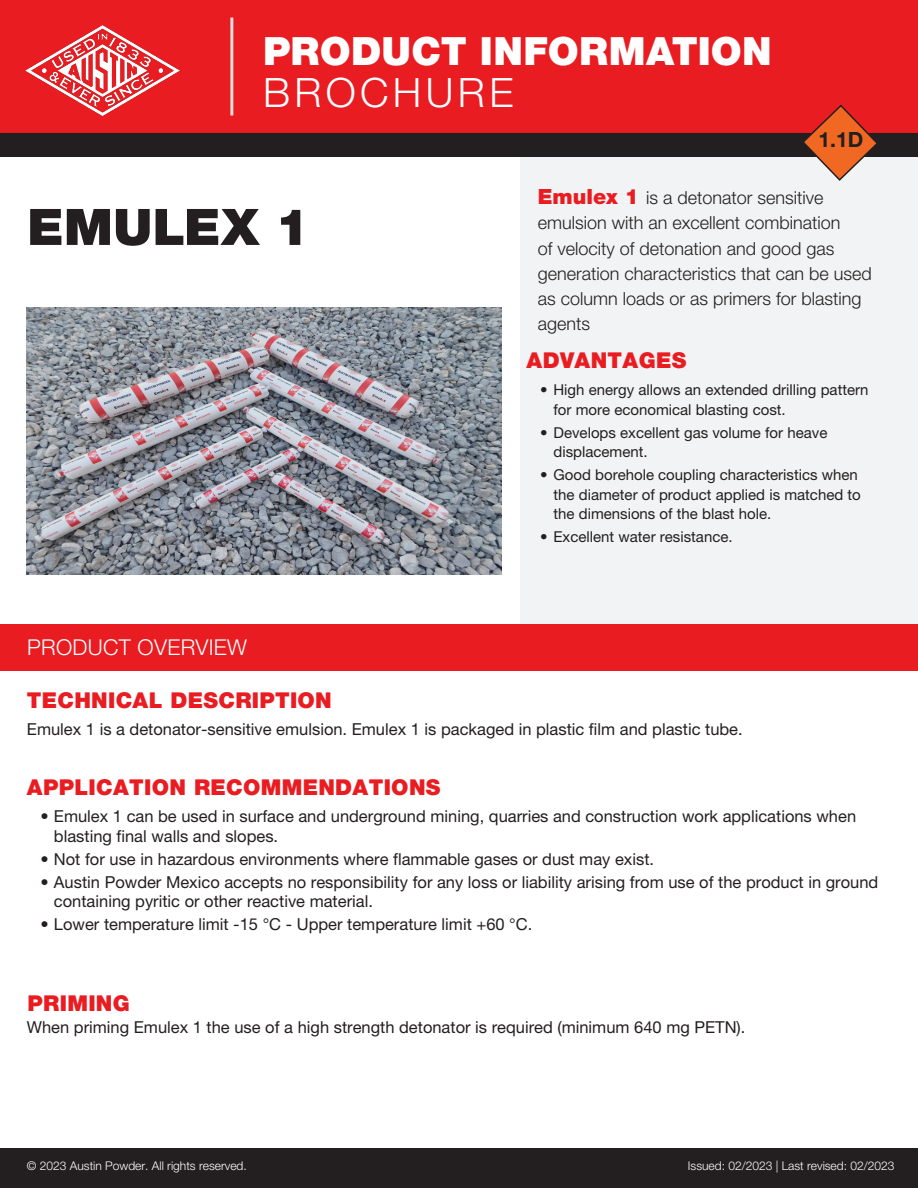
<style>
.page{position:relative;width:918px;height:1188px;background:#fff}
.page>*{position:absolute;margin:0;border:0;box-sizing:border-box;transform-origin:0 0}
.t1{font:900 50.4px "Helvetica Neue CE";letter-spacing:.005em;color:#231f20}
.t2{font:300 40.5px "Helvetica Neue CE";letter-spacing:.11em;color:#fff}
.t3{font:900 39px "Helvetica Neue CE";letter-spacing:.005em;color:#fff}
.t4{font:900 21.9px "Helvetica Neue CE";letter-spacing:.015em;color:#e91c22}
.t5{font:300 21.9px "Helvetica Neue CE";letter-spacing:.015em;color:#fff}
.t6{font:700 21px "Helvetica Neue CE";color:#231f20}
.t7{font:300 18px/25.2px "Helvetica Neue CE";color:#231f20}
.t8{font:16.5px/19.5px "Helvetica Neue CE";color:#231f20}
.t9{font:15px/19.5px "Helvetica Neue CE";color:#231f20}
.t10{font:300 12px "Helvetica Neue CE";color:#fff}
.s1{font-weight:900;font-size:21px;color:#e91c22}
</style>
<div class="page">
<div style="left:521px;top:151px;width:397px;height:496px;background:#f2f3f4"></div>
<img style="left:27px;top:307px;width:474px;height:268px">
<div style="left:0;top:624px;width:918px;height:46px;background:#e91c22"></div>
<div style="left:0;top:0;width:918px;height:134px;background:#e91c22"></div>
<img style="left:26px;top:25px;width:153px;height:90px">
<hr style="left:230px;top:18px;width:3px;height:97px;background:#dcdddf">
<div style="left:0;top:1148px;width:918px;height:40px;background:#231f20"></div>
<div style="left:0;top:134px;width:918px;height:23px;background:#231f20"></div>
<svg style="left:801px;top:104px;width:78px;height:77px"></svg>
<p class="t3" style="left:263px;top:27px;width:510px">PRODUCT INFORMATION</p>
<p class="t2" style="left:263px;top:68px;width:252px">BROCHURE</p>
<p class="t6" style="left:819px;top:127px;width:46px">1.1D</p>
<p class="t1" style="left:27px;top:196px;width:284px">EMULEX 1</p>
<p class="t5" style="left:27px;top:634px;width:221px">PRODUCT OVERVIEW</p>
<p class="t7" style="left:538px;top:187px;width:336px"><span class="s1">Emulex 1</span> is a detonator sensitive emulsion with an excellent combination<br>of velocity of detonation and good gas generation characteristics that can be used as column loads or as primers for blasting agents</p>
<p class="t4" style="left:526px;top:347px;width:161px">ADVANTAGES</p>
<p class="t9" style="left:554px;top:381px;width:317px;text-indent:-14px">• High energy allows an extended drilling pattern for more economical blasting cost.</p>
<p class="t9" style="left:554px;top:424px;width:275px;text-indent:-14px">• Develops excellent gas volume for heave displacement.</p>
<p class="t9" style="left:554px;top:466px;width:309px;text-indent:-14px">• Good borehole coupling characteristics when the diameter of product applied is matched to the dimensions of the blast hole.</p>
<p class="t9" style="left:540px;top:528px;width:194px">• Excellent water resistance.</p>
<p class="t4" style="left:27px;top:687px;width:307px">TECHNICAL DESCRIPTION</p>
<p class="t8" style="left:27px;top:721px;width:717px">Emulex 1 is a detonator-sensitive emulsion. Emulex 1 is packaged in plastic film and plastic tube.</p>
<p class="t4" style="left:27px;top:774px;width:415px">APPLICATION RECOMMENDATIONS</p>
<p class="t8" style="left:54px;top:808px;width:804px;text-indent:-14px">• Emulex 1 can be used in surface and underground mining, quarries and construction work applications when blasting final walls and slopes.</p>
<p class="t8" style="left:40px;top:851px;width:615px">• Not for use in hazardous environments where flammable gases or dust may exist.</p>
<p class="t8" style="left:54px;top:874px;width:826px;text-indent:-14px">• Austin Powder Mexico accepts no responsibility for any loss or liability arising from use of the product in ground containing pyritic or other reactive material.</p>
<p class="t8" style="left:40px;top:916px;width:493px">• Lower temperature limit -15 °C - Upper temperature limit +60 °C.</p>
<p class="t4" style="left:28px;top:989px;width:104px">PRIMING</p>
<p class="t8" style="left:27px;top:1019px;width:720px">When priming Emulex 1 the use of a high strength detonator is required (minimum 640 mg PETN).</p>
<p class="t10" style="left:27px;top:1158px;width:221px">© 2023 Austin Powder. All rights reserved.</p>
<p class="t10" style="left:688px;top:1158px;width:208px">Issued: 02/2023 | Last revised: 02/2023</p>
</div>
